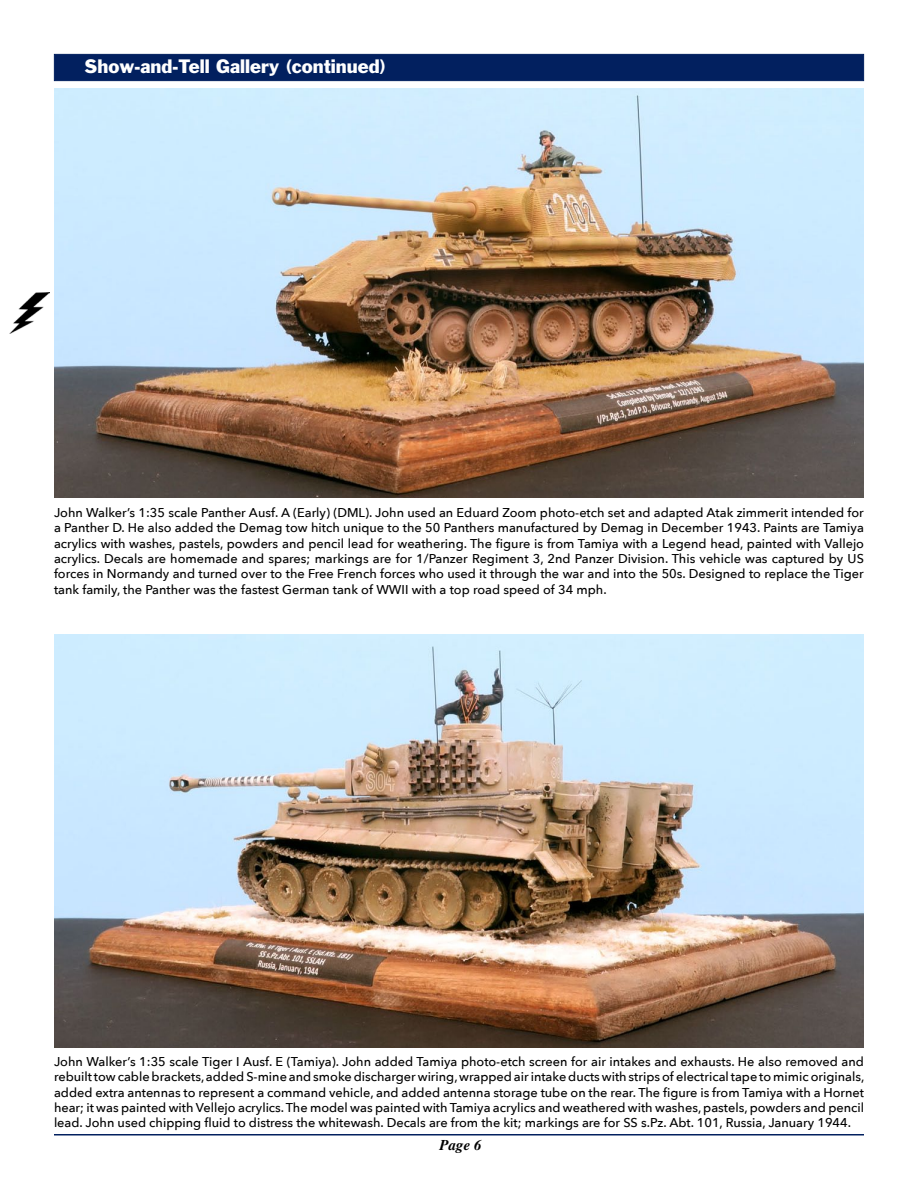
<style>
.page{position:relative;width:918px;height:1188px;background:#fff}
.page>*{position:absolute;margin:0;border:0;box-sizing:border-box;transform-origin:0 0}
.t1{font:18px "Franklin Gothic";color:#fff}
.t2{font:italic 700 15px "Times";color:#000}
.t3{font:500 12.75px/15.3px "Avenir Next";color:#000;text-align:justify}
</style>
<div class="page">
<hr style="left:54px;top:1134px;width:810px;height:2px;background:#02205f">
<div style="left:54px;top:54px;width:810px;height:27px;background:#02205f;border:1px solid #02205f"></div>
<img style="left:54px;top:89px;width:810px;height:408px">
<img style="left:54px;top:634px;width:810px;height:413px">
<img style="left:10px;top:293px;width:39px;height:41px">
<h1 class="t1" style="left:85px;top:55px;width:303px">Show-and-Tell Gallery (continued)</h1>
<p class="t3" style="left:54px;top:505px;width:812px">John Walker’s 1:35 scale Panther Ausf. A (Early) (DML). John used an Eduard Zoom photo-etch set and adapted Atak zimmerit intended for a Panther D. He also added the Demag tow hitch unique to the 50 Panthers manufactured by Demag in December 1943. Paints are Tamiya acrylics with washes, pastels, powders and pencil lead for weathering. The figure is from Tamiya with a Legend head, painted with Vallejo acrylics. Decals are homemade and spares; markings are for 1/Panzer Regiment 3, 2nd Panzer Division. This vehicle was captured by US forces in Normandy and turned over to the Free French forces who used it through the war and into the 50s. Designed to replace the Tiger tank family, the Panther was the fastest German tank of WWII with a top road speed of 34 mph.</p>
<p class="t3" style="left:54px;top:1054px;width:812px">John Walker’s 1:35 scale Tiger I Ausf. E (Tamiya). John added Tamiya photo-etch screen for air intakes and exhausts. He also removed and rebuilt tow cable brackets, added S-mine and smoke discharger wiring, wrapped air intake ducts with strips of electrical tape to mimic originals, added extra antennas to represent a command vehicle, and added antenna storage tube on the rear. The figure is from Tamiya with a Hornet hear; it was painted with Vellejo acrylics. The model was painted with Tamiya acrylics and weathered with washes, pastels, powders and pencil lead. John used chipping fluid to distress the whitewash. Decals are from the kit; markings are for SS s.Pz. Abt. 101, Russia, January 1944.</p>
<p class="t2" style="left:440px;top:1136px;width:44px">Page 6</p>
</div>
